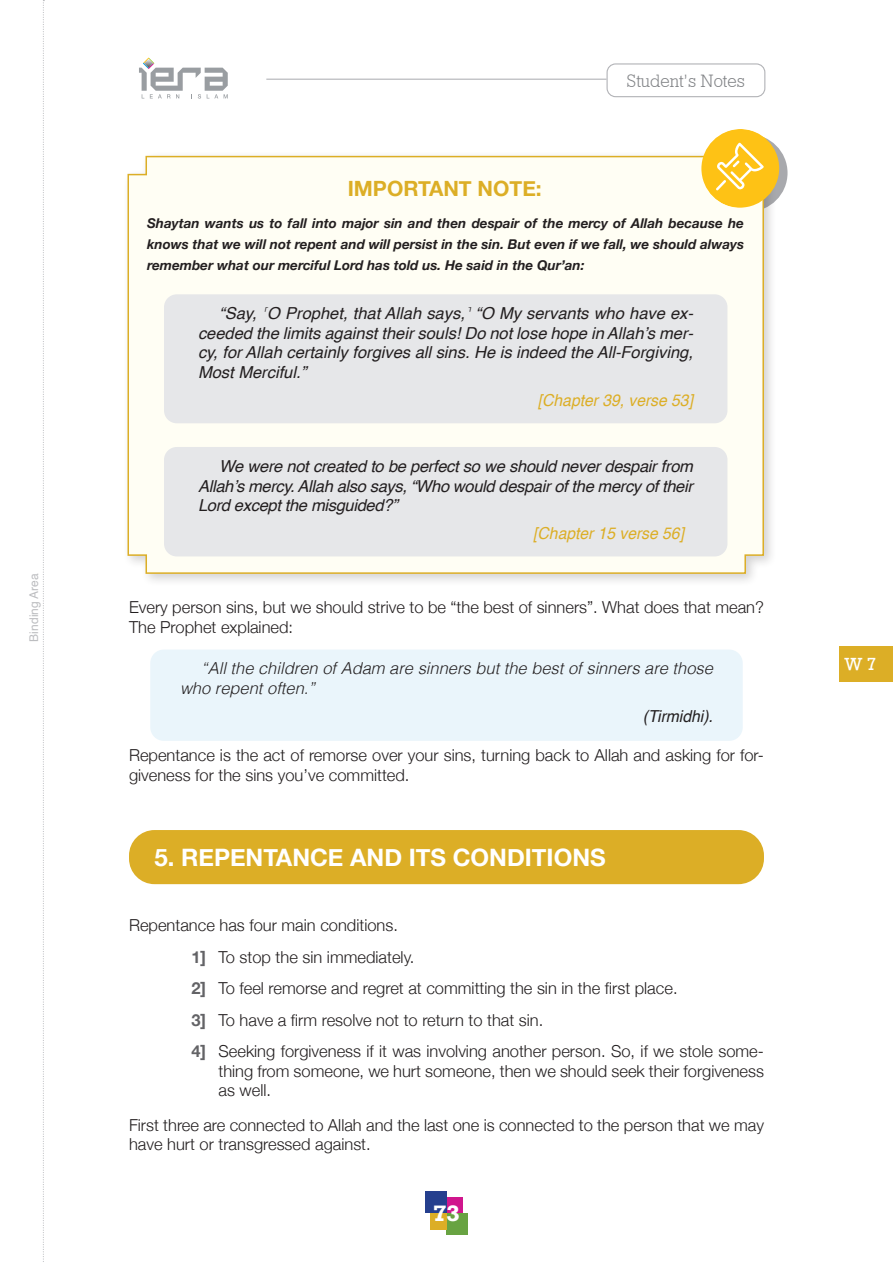
<style>
.page{position:relative;width:893px;height:1263px;background:#fff}
.page>*{position:absolute;margin:0;border:0;box-sizing:border-box;transform-origin:0 0}
.Subtitle_level_1_Sha{font:700 24px "Helvetica Neue";color:#fff}
.Subtitle_level_2{font:700 21px "Helvetica Neue";color:#dcae26}
.t1{font:700 21px "Rockwell";color:#fff}
.t2{font:18px "Geometric Slab 712 BT Light A";color:#808285}
.Plain_text{font:300 16.5px/19.5px "Helvetica Neue";color:#231f20}
.QURAN_TEXT{font:italic 16.5px/19.5px "Helvetica";letter-spacing:-.01em;color:#231f20;text-align:justify}
.IDENTADO_TEXT{font:300 16.5px/19.5px "Helvetica Neue";color:#231f20;text-align:justify}
.HADITH_B{font:italic 300 16.5px/19.5px "Helvetica";color:#231f20}
.SOURCE_of_Quote{font:italic 16.5px "Helvetica";color:#dcae26;scale:.95 1}
.SOURCE_of_Quote-2{font:italic 16.5px "Helvetica";color:#231f20;scale:.95 1}
.t3{font:16.5px "Rockwell";color:#fff}
.NOTE_in_frame{font:italic 700 13.5px/21px "Helvetica Neue";color:#231f20;text-align:justify}
.t4{font:12px "Helvetica";color:#bcbdc0}
.s1{font-weight:700;color:#636366}
</style>
<div class="page">
<div style="left:441px;top:1197px;width:21px;height:22px;background:#d0168d"></div>
<div style="left:425px;top:1191px;width:21px;height:22px;background:#253f8e"></div>
<div style="left:446px;top:1213px;width:22px;height:21px;background:#68a342"></div>
<div style="left:430px;top:1213px;width:16px;height:16px;background:#dcae26"></div>
<div style="left:606px;top:63px;width:159px;height:34px;border:1px solid #b2b3b7;border-radius:9px"></div>
<hr style="left:266px;top:79px;width:340px;height:1px;background:#b2b3b7">
<div style="left:839px;top:646px;width:54px;height:35px;background:#dcae26"></div>
<svg style="left:43px;top:0;width:1px;height:1262px"></svg>
<svg style="left:139px;top:58px;width:89px;height:41px"></svg>
<div style="left:710px;top:134px;width:77px;height:78px;background:#a8a9ad;border-radius:50%"></div>
<div style="left:123px;top:151px;width:654px;height:436px;background:#231f20;opacity:.2"></div>
<svg style="left:127px;top:155px;width:638px;height:420px"></svg>
<svg style="left:701px;top:129px;width:78px;height:79px"></svg>
<div style="left:150px;top:649px;width:593px;height:92px;background:#eaf5fb;border-radius:14px"></div>
<div style="left:129px;top:830px;width:635px;height:54px;background:#dcae26;border-radius:26px"></div>
<p class="t4" style="left:25px;top:641px;width:70px;rotate:-90deg">Binding Area</p>
<p class="t2" style="left:626px;top:70px;width:120px">Student’s Notes</p>
<p class="Subtitle_level_2" style="left:348px;top:172px;width:196px">IMPORTANT NOTE:</p>
<p class="NOTE_in_frame" style="left:147px;top:213px;width:599px">Shaytan wants us to fall into major sin and then despair of the mercy of Allah because he knows that we will not repent and will persist in the sin. But even if we fall, we should always remember what our merciful Lord has told us. He said in the Qur’an:</p>
<p class="QURAN_TEXT" style="left:198px;top:304px;width:497px;text-indent:21px">“Say, ˹O Prophet, that Allah says,˺ “O My servants who have ex&shy;ceeded the limits against their souls! Do not lose hope in Allah’s mer&shy;cy, for Allah certainly forgives all sins. He is indeed the All-Forgiving, Most Merciful.”</p>
<p class="SOURCE_of_Quote" style="left:538px;top:387px;width:165px">[Chapter 39, verse 53]</p>
<p class="QURAN_TEXT" style="left:198px;top:457px;width:496px;text-indent:21px">We were not created to be perfect so we should never despair from Allah’s mercy. Allah also says, “Who would despair of the mercy of their Lord except the misguided?”</p>
<p class="SOURCE_of_Quote" style="left:533px;top:520px;width:160px">[Chapter 15 verse 56]</p>
<p class="Plain_text" style="left:129px;top:596px;width:636px">Every person sins, but we should strive to be “the best of sinners”. What does that mean?<br>The Prophet explained:</p>
<p class="HADITH_B" style="left:180px;top:658px;width:534px;text-indent:21px">“All the children of Adam are sinners but the best of sinners are those who repent often.”</p>
<p class="SOURCE_of_Quote-2" style="left:643px;top:703px;width:75px">(Tirmidhi).</p>
<p class="Plain_text" style="left:129px;top:744px;width:636px">Repentance is the act of remorse over your sins, turning back to Allah and asking for for&shy;giveness for the sins you’ve committed.</p>
<p class="Subtitle_level_1_Sha" style="left:155px;top:839px;width:453px">5. REPENTANCE AND ITS CONDITIONS</p>
<p class="Plain_text" style="left:129px;top:914px;width:270px">Repentance has four main conditions.</p>
<p class="IDENTADO_TEXT" style="left:191px;top:946px;width:225px"><span class="s1">1]</span> To stop the sin immediately.</p>
<p class="IDENTADO_TEXT" style="left:191px;top:977px;width:488px"><span class="s1">2]</span> To feel remorse and regret at committing the sin in the first place.</p>
<p class="IDENTADO_TEXT" style="left:191px;top:1009px;width:354px"><span class="s1">3]</span> To have a firm resolve not to return to that sin.</p>
<p class="IDENTADO_TEXT" style="left:218px;top:1040px;width:547px;text-indent:-27px"><span class="s1">4]</span> Seeking forgiveness if it was involving another person. So, if we stole some&shy;thing from someone, we hurt someone, then we should seek their forgiveness as well.</p>
<p class="Plain_text" style="left:129px;top:1114px;width:636px">First three are connected to Allah and the last one is connected to the person that we may have hurt or transgressed against.</p>
<p class="t1" style="left:433px;top:1199px;width:28px">73</p>
<p class="t3" style="left:844px;top:654px;width:34px">W 7</p>
</div>
